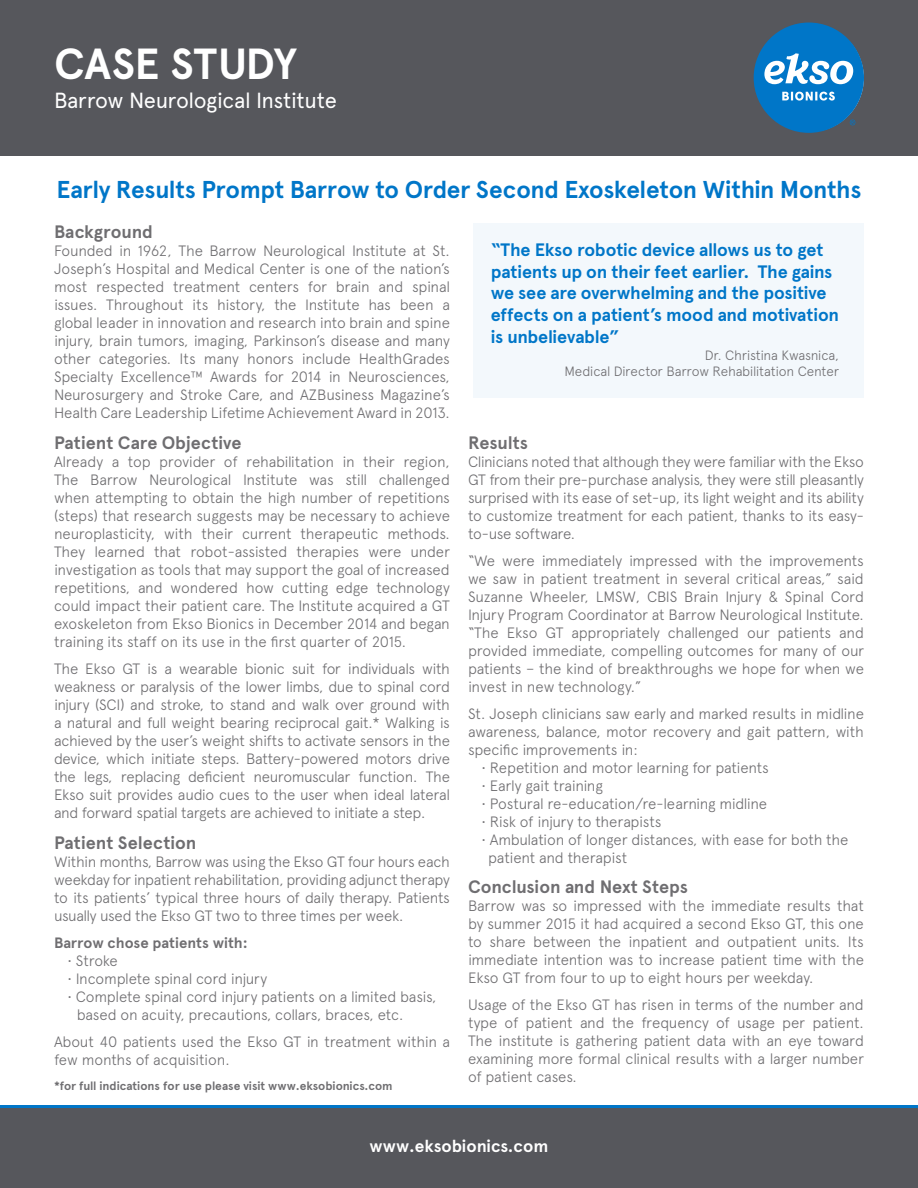
<style>
.page{position:relative;width:918px;height:1188px;background:#fff}
.page>*{position:absolute;margin:0;border:0;box-sizing:border-box;transform-origin:0 0}
.t1{font:700 43.5px "Apercu Pro";color:#fff}
.t2{font:700 24.3px "Apercu Pro";letter-spacing:-.015em;color:#0076c8}
.t3{font:21.9px "Apercu Pro";letter-spacing:-.02em;color:#fff}
.t4{font:700 18px/21.6px "Apercu Pro";letter-spacing:-.01em;color:#0076c8}
.t5{font:700 18px "Apercu Pro";color:#6f6e71}
.t6{font:700 17.25px "Apercu Pro";color:#fff}
.t7{font:300 15px/18px "Apercu Pro";letter-spacing:-.015em;color:#6f6e71;text-align:justify}
.t8{font:700 15px "Apercu Pro";color:#6f6e71}
.t9{font:300 13.5px "Apercu Pro";letter-spacing:-.015em;color:#6f6e71}
.t10{font:700 12px "Apercu Pro";color:#6f6e71}
</style>
<div class="page">
<div style="left:0;top:1105px;width:918px;height:83px;background:linear-gradient(to right,#0076c8,#0076c8)"></div>
<div style="left:0;top:0;width:918px;height:156px;background:#56575c"></div>
<div style="left:0;top:1109px;width:918px;height:79px;background:#56575c"></div>
<svg style="left:754px;top:23px;width:110px;height:110px"></svg>
<div style="left:473px;top:223px;width:391px;height:175px;background:#f3f8fc"></div>
<p class="t1" style="left:54px;top:31px;width:245px">CASE STUDY</p>
<p class="t3" style="left:54px;top:84px;width:284px">Barrow Neurological Institute</p>
<p class="t2" style="left:56px;top:171px;width:807px">Early Results Prompt Barrow to Order Second Exoskeleton Within Months</p>
<p class="t5" style="left:54px;top:219px;width:100px">Background</p>
<p class="t7" style="left:54px;top:241px;width:398px">Founded in 1962, The Barrow Neurological Institute at St.<br>Joseph’s Hospital and Medical Center is one of the nation’s most respected treatment centers for brain and spinal issues. Throughout its history, the Institute has been a global leader in innovation and research into brain and spine injury, brain tumors, imaging, Parkinson’s disease and many other categories. Its many honors include HealthGrades Specialty Excellence™ Awards for 2014 in Neurosciences, Neurosurgery and Stroke Care, and AZBusiness Magazine’s Health Care Leadership Lifetime Achievement Award in 2013.</p>
<p class="t5" style="left:54px;top:429px;width:189px">Patient Care Objective</p>
<p class="t7" style="left:54px;top:451px;width:398px">Already a top provider of rehabilitation in their region, The Barrow Neurological Institute was still challenged when attempting to obtain the high number of repetitions (steps) that research suggests may be necessary to achieve neuroplasticity, with their current therapeutic methods.<br>They learned that robot-assisted therapies were under investigation as tools that may support the goal of increased repetitions, and wondered how cutting edge technology could impact their patient care. The Institute acquired a GT exoskeleton from Ekso Bionics in December 2014 and began training its staff on its use in the first quarter of 2015.</p>
<p class="t7" style="left:54px;top:658px;width:398px">The Ekso GT is a wearable bionic suit for individuals with weakness or paralysis of the lower limbs, due to spinal cord injury (SCI) and stroke, to stand and walk over ground with a natural and full weight bearing reciprocal gait.* Walking is achieved by the user’s weight shifts to activate sensors in the device, which initiate steps. Battery-powered motors drive the legs, replacing deficient neuromuscular function. The Ekso suit provides audio cues to the user when ideal lateral and forward spatial targets are achieved to initiate a step.</p>
<p class="t5" style="left:54px;top:829px;width:144px">Patient Selection</p>
<p class="t7" style="left:54px;top:851px;width:398px">Within months, Barrow was using the Ekso GT four hours each weekday for inpatient rehabilitation, providing adjunct therapy to its patients’ typical three hours of daily therapy. Patients usually used the Ekso GT two to three times per week.</p>
<p class="t8" style="left:54px;top:931px;width:195px">Barrow chose patients with:</p>
<p class="t7" style="left:68px;top:950px;width:52px">• Stroke</p>
<p class="t7" style="left:68px;top:968px;width:201px">• Incomplete spinal cord injury</p>
<p class="t7" style="left:68px;top:986px;width:370px">• Complete spinal cord injury patients on a limited basis,</p>
<p class="t7" style="left:77px;top:1004px;width:328px">based on acuity, precautions, collars, braces, etc.</p>
<p class="t7" style="left:54px;top:1031px;width:398px">About 40 patients used the Ekso GT in treatment within a few months of acquisition.</p>
<p class="t4" style="left:491px;top:238px;width:350px">“The Ekso robotic device allows us to get patients up on their feet earlier. The gains we see are overwhelming and the positive effects on a patient’s mood and motivation</p>
<p class="t4" style="left:491px;top:324px;width:130px">is unbelievable”</p>
<p class="t9" style="left:705px;top:345px;width:136px">Dr. Christina Kwasnica,</p>
<p class="t9" style="left:565px;top:361px;width:276px">Medical Director Barrow Rehabilitation Center</p>
<p class="t5" style="left:468px;top:429px;width:62px">Results</p>
<p class="t7" style="left:468px;top:451px;width:398px">Clinicians noted that although they were familiar with the Ekso GT from their pre-purchase analysis, they were still pleasantly surprised with its ease of set-up, its light weight and its ability to customize treatment for each patient, thanks to its easy&shy;to-use software.</p>
<p class="t7" style="left:468px;top:550px;width:398px">“We were immediately impressed with the improvements we saw in patient treatment in several critical areas,” said Suzanne Wheeler, LMSW, CBIS Brain Injury &amp; Spinal Cord Injury Program Coordinator at Barrow Neurological Institute. “The Ekso GT appropriately challenged our patients and provided immediate, compelling outcomes for many of our patients – the kind of breakthroughs we hope for when we invest in new technology.”</p>
<p class="t7" style="left:468px;top:703px;width:397px">St. Joseph clinicians saw early and marked results in midline awareness, balance, motor recovery and gait pattern, with specific improvements in:</p>
<p class="t7" style="left:482px;top:757px;width:289px">• Repetition and motor learning for patients</p>
<p class="t7" style="left:482px;top:775px;width:123px">• Early gait training</p>
<p class="t7" style="left:482px;top:793px;width:287px">• Postural re-education/re-learning midline</p>
<p class="t7" style="left:482px;top:811px;width:182px">• Risk of injury to therapists</p>
<p class="t7" style="left:482px;top:829px;width:368px">• Ambulation of longer distances, with ease for both the</p>
<p class="t7" style="left:488px;top:847px;width:141px">patient and therapist</p>
<p class="t5" style="left:468px;top:874px;width:221px">Conclusion and Next Steps</p>
<p class="t7" style="left:468px;top:896px;width:398px">Barrow was so impressed with the immediate results that by summer 2015 it had acquired a second Ekso GT, this one to share between the inpatient and outpatient units. Its immediate intention was to increase patient time with the Ekso GT from four to up to eight hours per weekday.</p>
<p class="t7" style="left:468px;top:995px;width:398px">Usage of the Ekso GT has risen in terms of the number and type of patient and the frequency of usage per patient.<br>The institute is gathering patient data with an eye toward examining more formal clinical results with a larger number of patient cases.</p>
<p class="t10" style="left:54px;top:1077px;width:340px">*for full indications for use please visit www.eksobionics.com</p>
<p class="t6" style="left:370px;top:1133px;width:180px">www.eksobionics.com</p>
</div>
